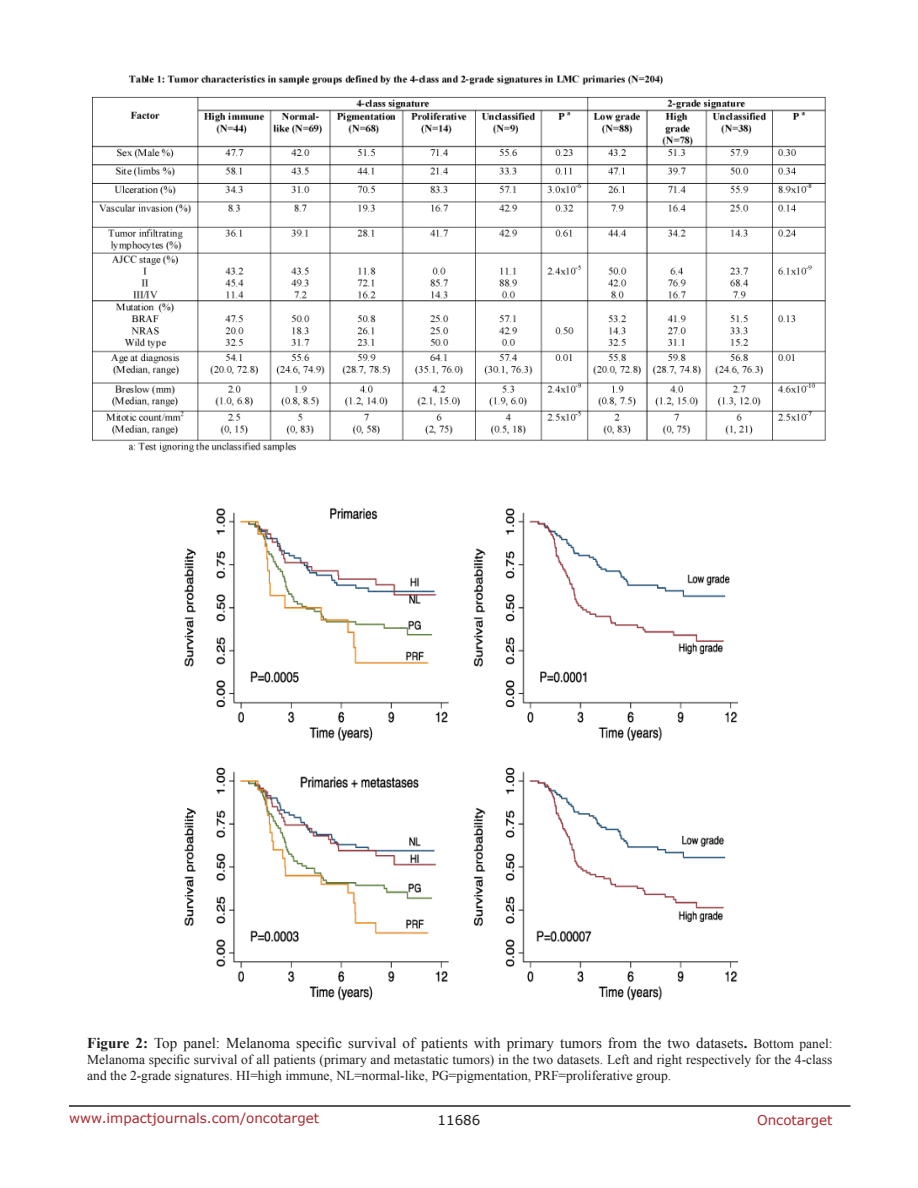
<style>
.page{position:relative;width:918px;height:1188px;background:#fff}
.page>*{position:absolute;margin:0;border:0;box-sizing:border-box;transform-origin:0 0}
.t1{font:15px "Times New Roman";color:#201d20}
.t2{font:13.5px/16.2px "Times New Roman";color:#201d20}
.t3{font:13.5px "Verdana";color:#ac2830}
.t4{font:13.5px "Verdana";color:#201d20}
.s1{font-weight:700}
.s2{font-size:13.5px}
</style>
<div class="page">
<hr style="left:69px;top:1105px;width:781px;height:2px;background:#231f20">
<img style="left:184px;top:507px;width:555px;height:494px">
<img style="left:92px;top:76px;width:734px;height:376px">
<p class="t1" style="left:87px;top:1032px;width:747px"><span class="s1">Figure 2:</span> Top panel: Melanoma specific survival of patients with primary tumors from the two datasets<span class="s1">.</span> <span class="s2">Bottom panel:</span></p>
<p class="t2" style="left:87px;top:1051px;width:747px">Melanoma specific survival of all patients (primary and metastatic tumors) in the two datasets. Left and right respectively for the 4-class and the 2-grade signatures. HI=high immune, NL=normal-like, PG=pigmentation, PRF=proliferative group.</p>
<p class="t3" style="left:69px;top:1109px;width:252px">www.impactjournals.com/oncotarget</p>
<p class="t4" style="left:438px;top:1111px;width:44px">11686</p>
<p class="t3" style="left:757px;top:1111px;width:77px">Oncotarget</p>
</div>
